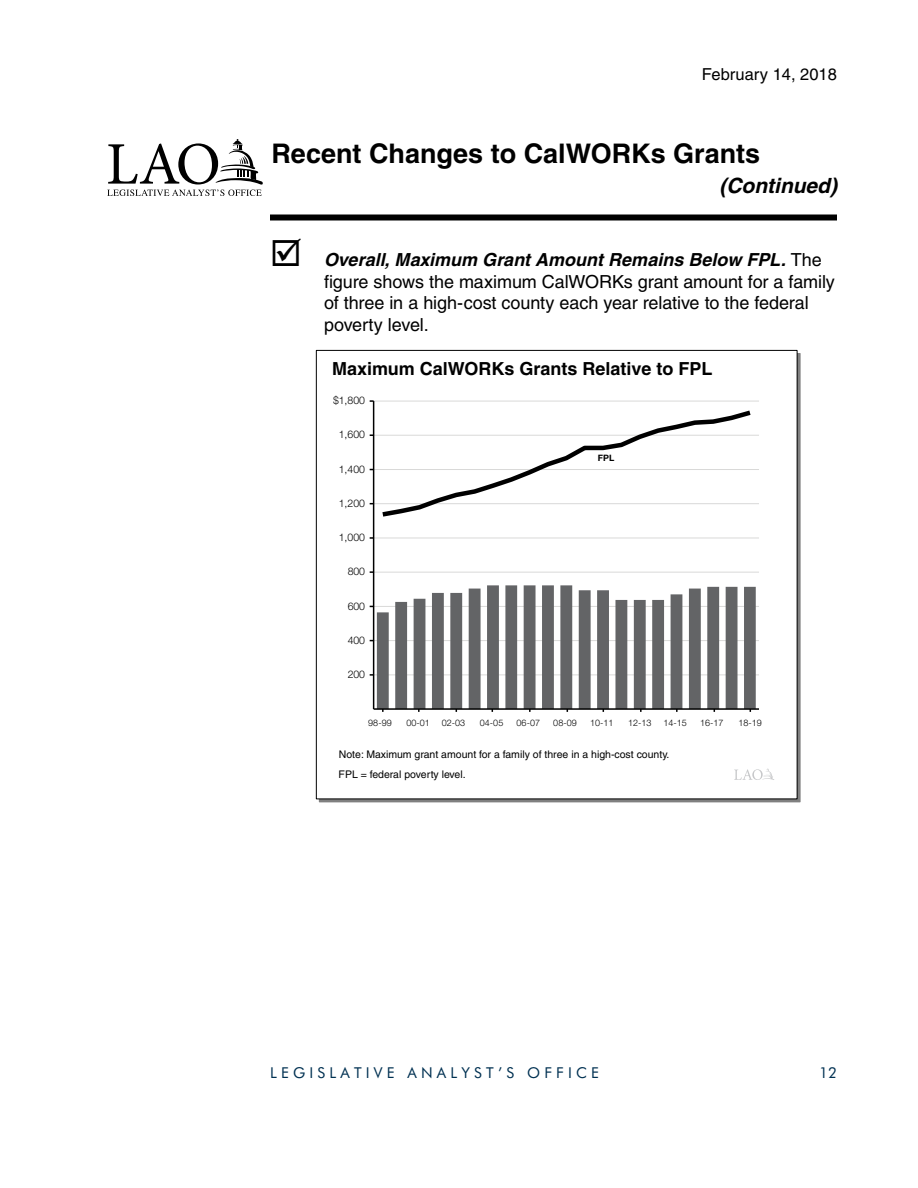
<style>
.page{position:relative;width:918px;height:1188px;background:#fff}
.page>*{position:absolute;margin:0;border:0;box-sizing:border-box;transform-origin:0 0}
.t1{font:700 27px "Helvetica";color:#000}
.t2{font:italic 700 21px "Helvetica";color:#000}
.t3{font:18px/21.6px "Helvetica";letter-spacing:-.005em;color:#000}
.t4{font:700 18px "Helvetica";color:#000}
.t5{font:16.5px "Helvetica";color:#000}
.t6{font:15px "Futura BT";letter-spacing:.28em;color:#003152}
.t7{font:10.5px "Helvetica";color:#000}
.t8{font:300 10.5px "Helvetica Neue LT";letter-spacing:.005em;color:#010101}
.t9{font:300 9px "Helvetica Neue LT";letter-spacing:.005em;color:#010101}
.t10{font:700 8.85px "Helvetica Neue LT";color:#010101}
.s1{font-weight:700;font-style:italic}
</style>
<div class="page">
<div style="left:270px;top:214px;width:567px;height:6px;background:#000"></div>
<svg style="left:107px;top:139px;width:156px;height:57px"></svg>
<svg style="left:734px;top:769px;width:40px;height:11px"></svg>
<hr style="left:374px;top:401px;width:385px;height:1px;background:#d9d9d8">
<hr style="left:374px;top:435px;width:385px;height:1px;background:#d9d9d8">
<hr style="left:374px;top:469px;width:385px;height:1px;background:#d9d9d8">
<hr style="left:374px;top:503px;width:385px;height:1px;background:#d9d9d8">
<hr style="left:374px;top:538px;width:385px;height:1px;background:#d9d9d8">
<hr style="left:374px;top:572px;width:385px;height:1px;background:#d9d9d8">
<hr style="left:374px;top:606px;width:385px;height:1px;background:#d9d9d8">
<hr style="left:374px;top:640px;width:385px;height:1px;background:#d9d9d8">
<hr style="left:374px;top:675px;width:385px;height:1px;background:#d9d9d8">
<svg style="left:377px;top:585px;width:379px;height:123px;fill:#636466"></svg>
<hr style="left:373px;top:401px;width:1px;height:308px;background:#000">
<hr style="left:374px;top:708px;width:385px;height:2px;background:#000">
<svg style="left:370px;top:400px;width:386px;height:120px"></svg>
<p class="t5" style="left:702px;top:65px;width:137px">February 14, 2018</p>
<h1 class="t1" style="left:272px;top:137px;width:490px">Recent Changes to CalWORKs Grants</h1>
<p class="t2" style="left:719px;top:173px;width:119px">(Continued)</p>
<p class="t3" style="left:324px;top:249px;width:512px"><span class="s1">Overall, Maximum Grant Amount Remains Below FPL.</span> The figure shows the maximum CalWORKs grant amount for a family of three in a high-cost county each year relative to the federal poverty level.</p>
<p class="t4" style="left:332px;top:358px;width:382px">Maximum CalWORKs Grants Relative to FPL</p>
<p class="t8" style="left:333px;top:394px;width:34px">$1,800</p>
<p class="t8" style="left:339px;top:428px;width:28px">1,600</p>
<p class="t8" style="left:339px;top:463px;width:28px">1,400</p>
<p class="t8" style="left:339px;top:497px;width:28px">1,200</p>
<p class="t8" style="left:339px;top:531px;width:28px">1,000</p>
<p class="t8" style="left:348px;top:565px;width:19px">800</p>
<p class="t8" style="left:348px;top:599px;width:19px">600</p>
<p class="t8" style="left:348px;top:634px;width:19px">400</p>
<p class="t8" style="left:348px;top:668px;width:19px">200</p>
<p class="t10" style="left:598px;top:453px;width:18px">FPL</p>
<p class="t9" style="left:368px;top:717px;width:25px">98-99</p>
<p class="t9" style="left:406px;top:717px;width:25px">00-01</p>
<p class="t9" style="left:442px;top:717px;width:25px">02-03</p>
<p class="t9" style="left:480px;top:717px;width:25px">04-05</p>
<p class="t9" style="left:517px;top:717px;width:25px">06-07</p>
<p class="t9" style="left:553px;top:717px;width:25px">08-09</p>
<p class="t9" style="left:590px;top:717px;width:25px">10-11</p>
<p class="t9" style="left:628px;top:717px;width:25px">12-13</p>
<p class="t9" style="left:663px;top:717px;width:25px">14-15</p>
<p class="t9" style="left:700px;top:717px;width:25px">16-17</p>
<p class="t9" style="left:738px;top:717px;width:25px">18-19</p>
<p class="t7" style="left:339px;top:748px;width:332px">Note: Maximum grant amount for a family of three in a high-cost county.</p>
<p class="t7" style="left:339px;top:768px;width:129px">FPL = federal poverty level.</p>
<p class="t6" style="left:270px;top:1064px;width:331px">LEGISLATIVE ANALYST’S OFFICE</p>
<p class="t6" style="left:819px;top:1064px;width:19px">12</p>
</div>
